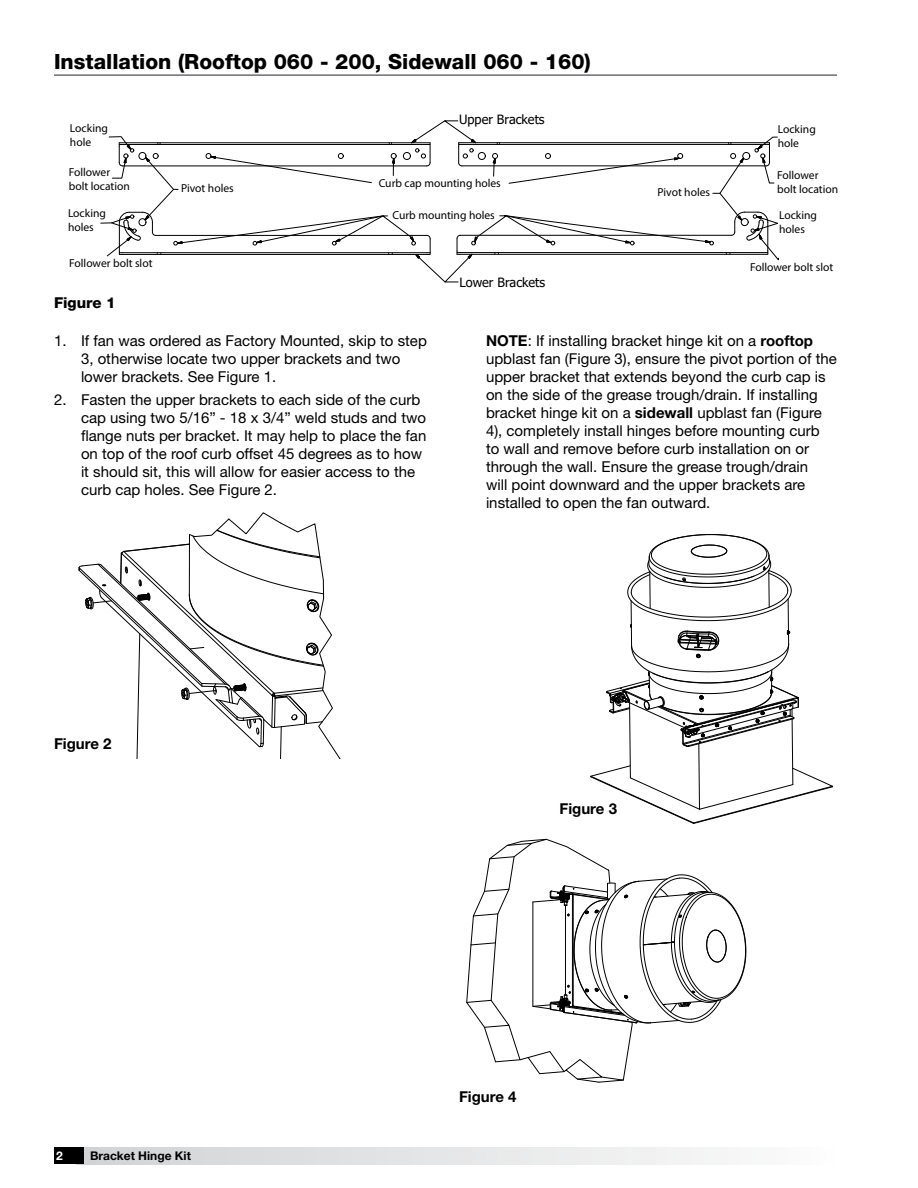
<style>
.page{position:relative;width:918px;height:1188px;background:#fff}
.page>*{position:absolute;margin:0;border:0;box-sizing:border-box;transform-origin:0 0}
.t1{font:800 21px "Helvetica Neue LT Std";color:#000}
.t2{font:15px/18px "Helvetica Neue LT Std";color:#000}
.t3{font:700 15px "Helvetica Neue LT Std";color:#000}
.t4{font:800 15px "Helvetica Neue LT Std";color:#000}
.t5{font:12.75px "Tahoma";color:#000}
.t6{font:700 12px "Helvetica Neue LT Std";color:#000}
.t7{font:700 12px "Helvetica Neue LT Std";color:#fff}
.t8{font:11.55px/14px "Myriad Pro";color:#000}
.s1{font-weight:700}
</style>
<div class="page">
<div style="left:77px;top:1148px;width:760px;height:16px;background:linear-gradient(to right,#d1d2d4,#fcfcfc)"></div>
<div style="left:54px;top:1148px;width:30px;height:16px;background:#000"></div>
<hr style="left:54px;top:74px;width:783px;height:2px;background:#6d6e71">
<svg style="left:100px;top:120px;width:679px;height:163px"></svg>
<svg style="left:78px;top:512px;width:262px;height:246px"></svg>
<svg style="left:590px;top:534px;width:243px;height:290px"></svg>
<svg style="left:466px;top:839px;width:280px;height:244px"></svg>
<h1 class="t1" style="left:54px;top:49px;width:538px">Installation (Rooftop 060 - 200, Sidewall 060 - 160)</h1>
<p class="t8" style="left:70px;top:121px;width:40px">Locking hole</p>
<p class="t5" style="left:459px;top:111px;width:87px">Upper Brackets</p>
<p class="t8" style="left:69px;top:165px;width:63px">Follower bolt location</p>
<p class="t8" style="left:379px;top:176px;width:124px">Curb cap mounting holes</p>
<p class="t8" style="left:393px;top:208px;width:104px">Curb mounting holes</p>
<p class="t8" style="left:181px;top:181px;width:54px">Pivot holes</p>
<p class="t8" style="left:68px;top:206px;width:40px">Locking holes</p>
<p class="t8" style="left:69px;top:256px;width:85px">Follower bolt slot</p>
<p class="t4" style="left:54px;top:294px;width:63px">Figure 1</p>
<p class="t5" style="left:460px;top:274px;width:87px">Lower Brackets</p>
<p class="t8" style="left:658px;top:185px;width:54px">Pivot holes</p>
<p class="t8" style="left:778px;top:122px;width:40px">Locking hole</p>
<p class="t8" style="left:777px;top:168px;width:63px">Follower bolt location</p>
<p class="t8" style="left:779px;top:208px;width:40px">Locking holes</p>
<p class="t8" style="left:750px;top:260px;width:85px">Follower bolt slot</p>
<p class="t2" style="left:81px;top:331px;width:347px;text-indent:-27px">1. If fan was ordered as Factory Mounted, skip to step<br>3, otherwise locate two upper brackets and two lower brackets. See Figure 1.</p>
<p class="t2" style="left:81px;top:390px;width:347px;text-indent:-27px">2. Fasten the upper brackets to each side of the curb cap using two 5/16” - 18 x 3/4” weld studs and two flange nuts per bracket. It may help to place the fan on top of the roof curb offset 45 degrees as to how it should sit, this will allow for easier access to the curb cap holes. See Figure 2.</p>
<p class="t2" style="left:486px;top:331px;width:352px"><span class="s1">NOTE</span>: If installing bracket hinge kit on a <span class="s1">rooftop </span>upblast fan (Figure 3), ensure the pivot portion of the upper bracket that extends beyond the curb cap is on the side of the grease trough/drain. If installing bracket hinge kit on a <span class="s1">sidewall</span> upblast fan (Figure 4), completely install hinges before mounting curb<br>to wall and remove before curb installation on or through the wall. Ensure the grease trough/drain<br>will point downward and the upper brackets are installed to open the fan outward.</p>
<p class="t3" style="left:54px;top:734px;width:59px">Figure 2</p>
<p class="t3" style="left:560px;top:800px;width:59px">Figure 3</p>
<p class="t7" style="left:56px;top:1148px;width:8px">2</p>
<p class="t6" style="left:90px;top:1148px;width:102px">Bracket Hinge Kit</p>
<p class="t3" style="left:459px;top:1087px;width:59px">Figure 4</p>
</div>
